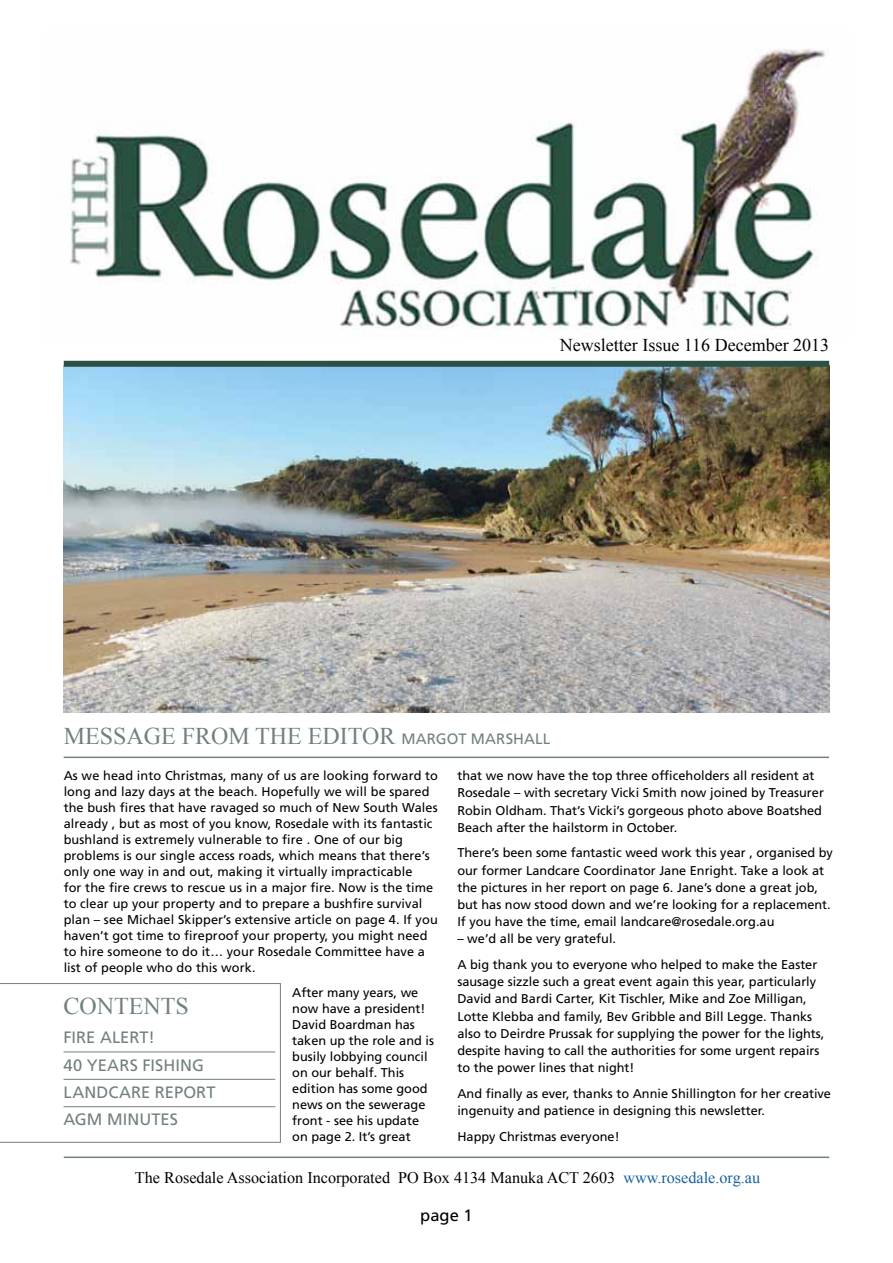
<style>
.page{position:relative;width:893px;height:1263px;background:#fff}
.page>*{position:absolute;margin:0;border:0;box-sizing:border-box;transform-origin:0 0}
.t1{font:24px "Times New Roman";color:#718279}
.t2{font:18px "Times New Roman";color:#000}
.t3{font:16.5px/27.3px "Frutiger";letter-spacing:.005em;color:#718279}
.t4{font:16.5px "Frutiger";color:#000}
.t5{font:16.2px "Times New Roman";color:#000}
.t6{font:15px "Frutiger";letter-spacing:.01em;color:#718279}
.t7{font:12.75px/16px "Frutiger";color:#000}
.s1{color:#17629e}
</style>
<div class="page">
<img style="left:64px;top:367px;width:765px;height:345px">
<img style="left:69px;top:49px;width:757px;height:280px">
<div style="left:64px;top:361px;width:765px;height:6px;background:#2b5045"></div>
<hr style="left:64px;top:1156px;width:765px;height:2px;background:#718279">
<hr style="left:64px;top:756px;width:765px;height:2px;background:#718279">
<svg style="left:0;top:983px;width:281px;height:159px"></svg>
<h2 class="t2" style="left:560px;top:332px;width:271px">Newsletter Issue 116 December 2013</h2>
<h1 class="t1" style="left:64px;top:720px;width:151px">message from</h1>
<h1 class="t1" style="left:255px;top:720px;width:83px">the editor</h1>
<p class="t6" style="left:401px;top:730px;width:150px">margot marshall</p>
<p class="t7" style="left:64px;top:768px;width:376px">As we head into Christmas, many of us are looking forward to long and lazy days at the beach. Hopefully we will be spared the bush fires that have ravaged so much of New South Wales already , but as most of you know, Rosedale with its fantastic bushland is extremely vulnerable to fire . One of our big problems is our single access roads, which means that there’s only one way in and out, making it virtually impracticable<br>for the fire crews to rescue us in a major fire. Now is the time to clear up your property and to prepare a bushfire survival plan – see M ichael Skipper’s extensive article on page 4. If you haven’t got time to fireproof your property, you might need to hire someone to do it… your Rosedale Committee have a list of people who do this work.</p>
<p class="t7" style="left:292px;top:984px;width:143px">After many years, we now have a president!<br>David Boardman has taken up the role and is busily lobbying council on our behalf. This edition has some good news on the sewerage front - see his update on page 2. It’s great</p>
<p class="t7" style="left:457px;top:767px;width:368px;line-height:17.1px">that we now have the top three officeholders all resident at Rosedale – with secretary Vicki Smith now joined by Treasurer Robin Oldham. That’s Vicki’s gorgeous photo above Boatshed Beach after the hailstorm in October.</p>
<p class="t7" style="left:457px;top:844px;width:377px;line-height:17.1px">There’s been some fantastic weed work this year , organised by our former Landcare Coordinator Jane Enright. Take a look at the pictures in her report on page 6. Jane’s done a great job, but has now stood down and we’re looking for a replacement.<br>If you have the time, email landcare@rosedale.org.au</p>
<p class="t7" style="left:457px;top:926px;width:361px;line-height:25.7px">– we’d all be very grateful.<br>A big thank you to everyone who helped to make the Easter</p>
<p class="t7" style="left:457px;top:973px;width:369px;line-height:17.1px">sausage sizzle such a great event again this year, particularly David and Bardi Carter, Kit Tischler, M ike and Zoe M illigan, Lotte Klebba and family, Bev Gribble and Bill Legge. Thanks also to Deirdre Prussak for supplying the power for the lights, despite having to call the authorities for some urgent repairs to the power lines that night!</p>
<p class="t7" style="left:457px;top:1085px;width:375px;line-height:17.1px">And finally as ever, thanks to Annie Shillington for her creative ingenuity and patience in designing this newsletter.</p>
<p class="t7" style="left:457px;top:1128px;width:164px">Happy Christmas everyone!</p>
<h1 class="t1" style="left:64px;top:989px;width:33px">Cont</h1>
<h1 class="t1" style="left:129px;top:989px;width:62px">ent s</h1>
<p class="t3" style="left:64px;top:1024px;width:142px">Fi re alert!<br>40 years fi shin g<br>Landc</p>
<p class="t3" style="left:119px;top:1079px;width:98px">are Report</p>
<p class="t3" style="left:64px;top:1106px;width:14px">AGM</p>
<p class="t3" style="left:107px;top:1106px;width:11px">Min</p>
<p class="t3" style="left:139px;top:1106px;width:40px">utes</p>
<p class="t5" style="left:135px;top:1166px;width:627px">The Rosedale Association Incorporated PO Box 4134 Manuka ACT 2603 <span class="s1">www.rosedale.org.au</span></p>
<p class="t4" style="left:420px;top:1206px;width:54px">page 1</p>
</div>
